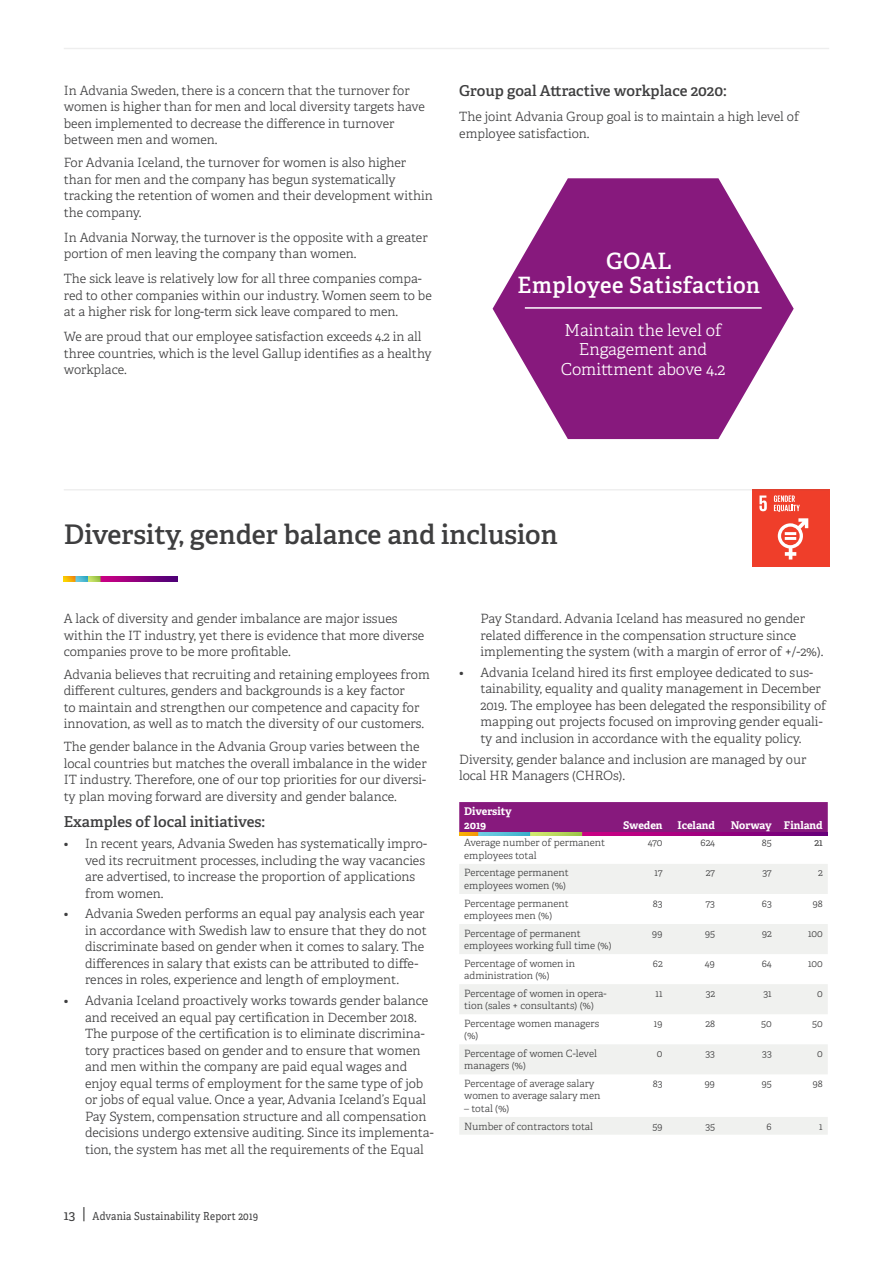
<style>
.page{position:relative;width:893px;height:1263px;background:#fff}
.page>*{position:absolute;margin:0;border:0;box-sizing:border-box;transform-origin:0 0}
.Rubrik_3{font:600 27px "Adelle";color:#3e3e3f}
.Fakta_text_rubrik_sm{font:600 22.5px "Adelle";letter-spacing:.025em;color:#fff}
.Fakta_text_rubrik_sm-2{font:300 16.5px/19.5px "Adelle";color:#fff;text-align:center}
.Brödtext_rubrik{font:600 15px "Adelle";color:#3e3e3f}
.Brödtext{font:300 12.75px/16.5px "Adelle";color:#3e3e3f}
.t1{font:11.1px "Adelle";letter-spacing:.025em;color:#3e3e3f;scale:.88 1}
.Table_Header_Right{font:700 10.65px "Adelle";color:#fff}
.Table_header_left{font:700 10.65px/13.8px "Adelle";letter-spacing:-.005em;color:#fff}
.Table_text{font:300 10.05px/12.5px "Adelle";color:#3e3e3f}
.Table_siffror{font:300 10.05px "Adelle";letter-spacing:-.01em;color:#3e3e3f}
.Table_siffror-2{font:10.05px "Adelle";color:#3e3e3f}
.s1{font-size:13.5px}
.s2{font-size:15.75px}
</style>
<div class="page">
<hr style="left:64px;top:48px;width:765px;height:1px;background:#57585a">
<div style="left:752px;top:489px;width:77px;height:77px;background:#ef3e2a"></div>
<svg style="left:759px;top:495px;width:8px;height:16px"></svg>
<svg style="left:778px;top:518px;width:30px;height:41px"></svg>
<svg style="left:774px;top:495px;width:26px;height:17px"></svg>
<div style="left:459px;top:802px;width:369px;height:30px;background:#87197d"></div>
<svg style="left:459px;top:864px;width:369px;height:271px;fill:#f3f4f3"></svg>
<img style="left:64px;top:577px;width:114px;height:4px">
<hr style="left:64px;top:489px;width:765px;height:1px;background:#57585a">
<svg style="left:493px;top:178px;width:301px;height:261px;fill:#87197d"></svg>
<hr style="left:525px;top:307px;width:237px;height:2px;background:#fff">
<img style="left:459px;top:832px;width:369px;height:3px">
<p class="Brödtext" style="left:64px;top:82px;width:363px">In Advania Sweden, there is a concern that the turnover for women is higher than for men and local diversity targets have been implemented to decrease the difference in turnover between men and women.</p>
<p class="Brödtext" style="left:64px;top:155px;width:371px">For Advania Iceland, the turnover for women is also higher than for men and the company has begun systematically tracking the retention of women and their development within the company.</p>
<p class="Brödtext" style="left:64px;top:229px;width:365px">In Advania Norway, the turnover is the opposite with a greater portion of men leaving the company than women.</p>
<p class="Brödtext" style="left:64px;top:271px;width:370px">The sick leave is relatively low for all three companies compa&shy;red to other companies within our industry. Women seem to be at a higher risk for long-term sick leave compared to men.</p>
<p class="Brödtext" style="left:64px;top:329px;width:369px">We are proud that our employee satisfaction exceeds 4.2 in all three countries, which is the level Gallup identifies as a healthy workplace.</p>
<p class="Brödtext_rubrik" style="left:459px;top:82px;width:269px">Group goal Attractive workplace 2020:</p>
<p class="Brödtext" style="left:459px;top:109px;width:341px">The joint Advania Group goal is to maintain a high level of employee satisfaction.</p>
<p class="Fakta_text_rubrik_sm" style="left:606px;top:247px;width:67px">GOAL</p>
<p class="Fakta_text_rubrik_sm" style="left:518px;top:270px;width:244px">Employee Satisfaction</p>
<p class="Fakta_text_rubrik_sm-2" style="left:561px;top:320px;width:166px">Maintain the level of<br>Engagement and<br>Comittment above 4.2</p>
<p class="Rubrik_3" style="left:64px;top:518px;width:495px">Diversity, gender balance and inclusion</p>
<p class="Brödtext" style="left:64px;top:610px;width:362px">A lack of diversity and gender imbalance are major issues within the IT industry, yet there is evidence that more diverse companies prove to be more profitable.</p>
<p class="Brödtext" style="left:64px;top:666px;width:368px">Advania believes that recruiting and retaining employees from different cultures, genders and backgrounds is a key factor<br>to maintain and strengthen our competence and capacity for innovation, as well as to match the diversity of our customers.</p>
<p class="Brödtext" style="left:64px;top:739px;width:364px">The gender balance in the Advania Group varies between the local countries but matches the overall imbalance in the wider IT industry. Therefore, one of our top priorities for our diversi&shy;ty plan moving forward are diversity and gender balance.</p>
<p class="Brödtext_rubrik" style="left:64px;top:813px;width:203px">Examples of local initiatives:</p>
<p class="Brödtext" style="left:85px;top:835px;width:343px;text-indent:-21px">• In recent years, Advania Sweden has systematically impro&shy;ved its recruitment processes, including the way vacancies are advertised, to increase the proportion of applications from women.</p>
<p class="Brödtext" style="left:85px;top:906px;width:343px;text-indent:-21px">• Advania Sweden performs an equal pay analysis each year in accordance with Swedish law to ensure that they do not discriminate based on gender when it comes to salary. The differences in salary that exists can be attributed to diffe&shy;rences in roles, experience and length of employment.</p>
<p class="Brödtext" style="left:85px;top:992px;width:350px;text-indent:-21px">• Advania Iceland proactively works towards gender balance and received an equal pay certification in December 2018.<br>The purpose of the certification is to eliminate discrimina&shy;tory practices based on gender and to ensure that women and men within the company are paid equal wages and enjoy equal terms of employment for the same type of job or jobs of equal value. Once a year, Advania Iceland’s Equal Pay System, compensation structure and all compensation decisions undergo extensive auditing. Since its implementa&shy;tion, the system has met all the requirements of the Equal</p>
<p class="t1" style="left:64px;top:1209px;width:222px"><span class="s1">13</span> <span class="s2">|</span> Advania Sustainability Report 2019</p>
<p class="Brödtext" style="left:480px;top:610px;width:344px">Pay Standard. Advania Iceland has measured no gender related difference in the compensation structure since implementing the system (with a margin of error of +/-2%).</p>
<p class="Brödtext" style="left:480px;top:664px;width:347px;text-indent:-21px">• Advania Iceland hired its first employee dedicated to sus&shy;tainability, equality and quality management in December 2019. The employee has been delegated the responsibility of mapping out projects focused on improving gender equali&shy;ty and inclusion in accordance with the equality policy.</p>
<p class="Brödtext" style="left:459px;top:751px;width:349px">Diversity, gender balance and inclusion are managed by our local HR Managers (CHROs).</p>
<p class="Table_header_left" style="left:464px;top:804px;width:49px">Diversity<br>2019</p>
<p class="Table_Header_Right" style="left:623px;top:818px;width:41px">Sweden</p>
<p class="Table_Header_Right" style="left:677px;top:818px;width:39px">Iceland</p>
<p class="Table_Header_Right" style="left:731px;top:818px;width:43px">Norway</p>
<p class="Table_Header_Right" style="left:784px;top:818px;width:40px">Finland</p>
<p class="Table_text" style="left:464px;top:837px;width:142px">Average number of permanent employees total</p>
<p class="Table_siffror" style="left:648px;top:837px;width:16px">470</p>
<p class="Table_siffror" style="left:701px;top:837px;width:16px">624</p>
<p class="Table_siffror" style="left:762px;top:837px;width:11px">85</p>
<p class="Table_siffror-2" style="left:814px;top:837px;width:10px">21</p>
<p class="Table_text" style="left:464px;top:867px;width:106px">Percentage permanent employees women (%)</p>
<p class="Table_text" style="left:654px;top:867px;width:10px">17</p>
<p class="Table_text" style="left:706px;top:867px;width:11px">27</p>
<p class="Table_text" style="left:762px;top:867px;width:11px">37</p>
<p class="Table_text" style="left:818px;top:867px;width:6px">2</p>
<p class="Table_text" style="left:464px;top:897px;width:106px">Percentage permanent employees men (%)</p>
<p class="Table_text" style="left:653px;top:897px;width:11px">83</p>
<p class="Table_text" style="left:705px;top:897px;width:11px">73</p>
<p class="Table_text" style="left:762px;top:897px;width:11px">63</p>
<p class="Table_text" style="left:812px;top:897px;width:12px">98</p>
<p class="Table_text" style="left:464px;top:927px;width:149px">Percentage of permanent employees working full time (%)</p>
<p class="Table_text" style="left:652px;top:927px;width:12px">99</p>
<p class="Table_text" style="left:705px;top:927px;width:12px">95</p>
<p class="Table_text" style="left:762px;top:927px;width:11px">92</p>
<p class="Table_text" style="left:808px;top:927px;width:16px">100</p>
<p class="Table_text" style="left:464px;top:957px;width:112px">Percentage of women in administration (%)</p>
<p class="Table_text" style="left:653px;top:957px;width:11px">62</p>
<p class="Table_text" style="left:705px;top:957px;width:12px">49</p>
<p class="Table_text" style="left:762px;top:957px;width:11px">64</p>
<p class="Table_text" style="left:808px;top:957px;width:16px">100</p>
<p class="Table_text" style="left:464px;top:987px;width:144px">Percentage of women in opera&shy;tion (sales + consultants) (%)</p>
<p class="Table_text" style="left:656px;top:987px;width:9px">11</p>
<p class="Table_text" style="left:706px;top:987px;width:11px">32</p>
<p class="Table_text" style="left:763px;top:987px;width:10px">31</p>
<p class="Table_text" style="left:817px;top:987px;width:7px">0</p>
<p class="Table_text" style="left:464px;top:1017px;width:136px">Percentage women managers (%)</p>
<p class="Table_text" style="left:654px;top:1017px;width:10px">19</p>
<p class="Table_text" style="left:705px;top:1017px;width:11px">28</p>
<p class="Table_text" style="left:761px;top:1017px;width:12px">50</p>
<p class="Table_text" style="left:812px;top:1017px;width:12px">50</p>
<p class="Table_text" style="left:464px;top:1047px;width:134px">Percentage of women C-level managers (%)</p>
<p class="Table_text" style="left:657px;top:1047px;width:7px">0</p>
<p class="Table_text" style="left:705px;top:1047px;width:11px">33</p>
<p class="Table_text" style="left:762px;top:1047px;width:11px">33</p>
<p class="Table_text" style="left:817px;top:1047px;width:7px">0</p>
<p class="Table_text" style="left:464px;top:1077px;width:138px">Percentage of average salary women to average salary men</p>
<p class="Table_text" style="left:464px;top:1102px;width:47px">– total (%)</p>
<p class="Table_text" style="left:653px;top:1077px;width:11px">83</p>
<p class="Table_text" style="left:704px;top:1077px;width:12px">99</p>
<p class="Table_text" style="left:761px;top:1077px;width:12px">95</p>
<p class="Table_text" style="left:812px;top:1077px;width:12px">98</p>
<p class="Table_text" style="left:464px;top:1120px;width:130px">Number of contractors total</p>
<p class="Table_text" style="left:652px;top:1120px;width:12px">59</p>
<p class="Table_text" style="left:705px;top:1120px;width:11px">35</p>
<p class="Table_text" style="left:767px;top:1120px;width:7px">6</p>
<p class="Table_text" style="left:819px;top:1120px;width:5px">1</p>
</div>
